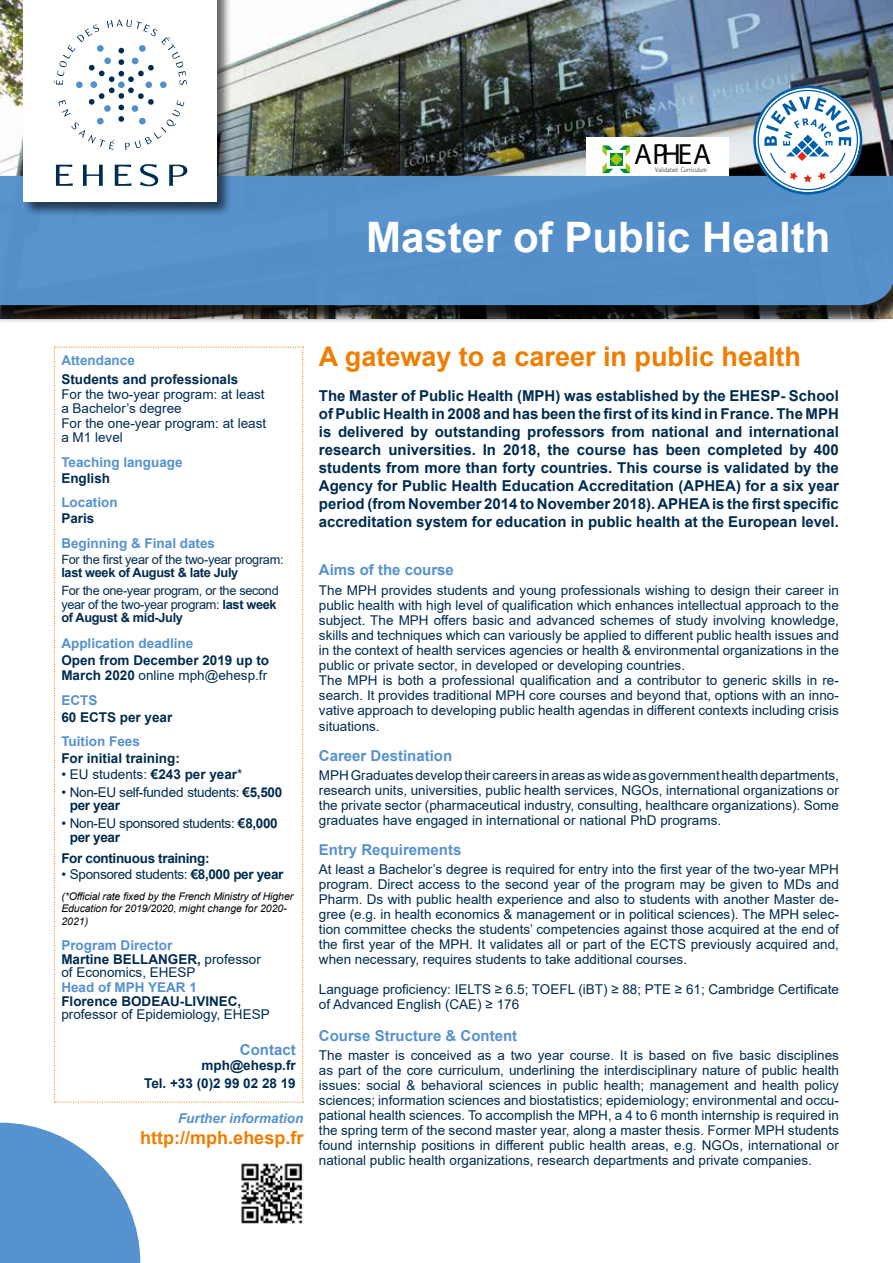
<style>
.page{position:relative;width:893px;height:1263px;background:#fff}
.page>*{position:absolute;margin:0;border:0;box-sizing:border-box;transform-origin:0 0}
.t1{font:700 42px "Arial";color:#fff}
.t2{font:300 29.25px "Existence Unicase";color:#000}
.t3{font:700 27px "Arial";color:#ef7d00}
.t4{font:700 18px "Arial";color:#ef7d00}
.t5{font:700 15px/18px "Arial";color:#002c50;text-align:justify}
.t6{font:700 15px "Arial";color:#5692ce}
.t7{font:13.5px/15px "Arial";color:#002c50}
.t8{font:700 13.5px/15.6px "Arial";color:#002c50}
.t9{font:13.5px/13.5px "Arial";letter-spacing:-.025em;color:#002c50}
.t10{font:700 13.5px "Arial";color:#5692ce}
.t11{font:13.5px/15.6px "Arial";color:#002d59}
.t12{font:700 13.5px "Arial";letter-spacing:-.025em;color:#002c50}
.t13{font:italic 700 13.5px "Arial";color:#5692ce}
.t14{font:12.75px/13.5px "Arial";letter-spacing:-.025em;color:#002c50}
.t15{font:700 12.75px "Arial";letter-spacing:-.025em;color:#002c50}
.t16{font:italic 10.5px/12.6px "Arial";letter-spacing:-.01em;color:#000}
.t17{font:6.15px "Euphemia CAS";letter-spacing:.01em;color:#3c3c3b;scale:.85 1}
.s1{font-weight:400}
.s2{font-weight:400;color:#002d59}
.s3{color:#002c50}
.s4{font-weight:700}
.s5{font-weight:700;color:#5692ce}
</style>
<div class="page">
<img style="left:0;top:0;width:893px;height:176px">
<svg style="left:0;top:1123px;width:140px;height:140px"></svg>
<svg style="left:54px;top:347px;width:250px;height:756px"></svg>
<img style="left:241px;top:1163px;width:62px;height:61px">
<div style="left:0;top:178px;width:893px;height:146px;background:#000;opacity:.75"></div>
<div style="left:0;top:176px;width:893px;height:129px;background:#5590ca"></div>
<div style="left:23px;top:0;width:210px;height:218px;background:#000;opacity:.6"></div>
<div style="left:23px;top:0;width:194px;height:202px;background:#fff"></div>
<svg style="left:54px;top:19px;width:133px;height:131px"></svg>
<svg style="left:56px;top:165px;width:17px;height:21px"></svg>
<svg style="left:83px;top:165px;width:20px;height:21px"></svg>
<svg style="left:115px;top:165px;width:17px;height:21px"></svg>
<svg style="left:140px;top:164px;width:18px;height:22px"></svg>
<svg style="left:169px;top:165px;width:18px;height:21px"></svg>
<div style="left:586px;top:137px;width:142px;height:39px;background:#fff"></div>
<svg style="left:602px;top:145px;width:28px;height:28px"></svg>
<svg style="left:753px;top:86px;width:109px;height:109px"></svg>
<h2 class="t2" style="left:634px;top:136px;width:35px">AP</h2>
<p class="t17" style="left:655px;top:165px;width:62px">Validated Curriculum</p>
<h2 class="t2" style="left:662px;top:136px;width:51px">HEA</h2>
<h1 class="t1" style="left:366px;top:208px;width:466px">Master of Public Health</h1>
<p class="t10" style="left:61px;top:351px;width:75px">Attendance</p>
<p class="t8" style="left:61px;top:371px;width:205px">Students and professionals<br><span class="s1">For the two-year program:</span> <span class="s2">at least</span></p>
<p class="t11" style="left:61px;top:400px;width:206px">a Bachelor’s degree<br><span class="s3">For the one-year program:</span> at least</p>
<p class="t11" style="left:61px;top:429px;width:63px">a M1 level</p>
<p class="t10" style="left:61px;top:453px;width:123px">Teaching language</p>
<p class="t8" style="left:61px;top:471px;width:50px">English</p>
<p class="t10" style="left:61px;top:493px;width:58px">Location</p>
<p class="t8" style="left:61px;top:510px;width:35px">Paris</p>
<p class="t10" style="left:61px;top:534px;width:155px">Beginning &amp; Final dates</p>
<p class="t14" style="left:61px;top:552px;width:224px">For the first year of the two-year program:</p>
<p class="t15" style="left:61px;top:564px;width:179px">last week of August &amp; late July</p>
<p class="t14" style="left:61px;top:584px;width:219px">For the one-year program, or the second year of the two-year program: <span class="s4">last week of August &amp; mid-July</span></p>
<p class="t10" style="left:61px;top:633px;width:134px">Application deadline</p>
<p class="t8" style="left:61px;top:653px;width:209px;line-height:15px">Open from December 2019 up to<br>March 2020 <span class="s1">online mph@ehesp.fr</span></p>
<p class="t10" style="left:61px;top:691px;width:38px">ECTS</p>
<p class="t8" style="left:61px;top:710px;width:113px">60 ECTS per year</p>
<p class="t10" style="left:61px;top:732px;width:80px">Tuition Fees</p>
<p class="t8" style="left:61px;top:751px;width:120px">For initial training:</p>
<p class="t7" style="left:61px;top:767px;width:183px">• EU students: <span class="s4">€243 per year</span>*</p>
<p class="t9" style="left:70px;top:785px;width:214px;text-indent:-9px">• Non-EU self-funded students: <span class="s4">€5,500 per year</span></p>
<p class="t9" style="left:70px;top:816px;width:209px;text-indent:-9px">• Non-EU sponsored students: <span class="s4">€8,000 per year</span></p>
<p class="t12" style="left:61px;top:849px;width:150px">For continuous training:</p>
<p class="t9" style="left:61px;top:867px;width:224px">• Sponsored students: <span class="s4">€8,000 per year</span></p>
<p class="t16" style="left:61px;top:890px;width:233px">(*Official rate fixed by the French Ministry of Higher<br>Education for 2019/2020, might change for 2020-<br>2021)</p>
<p class="t7" style="left:61px;top:939px;width:201px;line-height:13.5px"><span class="s5">Program Director<br></span><span class="s4">Martine BELLANGER,</span> professor of Economics, EHESP</p>
<p class="t10" style="left:61px;top:978px;width:137px">Head of MPH YEAR 1</p>
<p class="t8" style="left:61px;top:993px;width:182px">Florence BODEAU-LIVINEC,</p>
<p class="t7" style="left:61px;top:1007px;width:210px">professor of Epidemiology, EHESP</p>
<p class="t6" style="left:240px;top:1039px;width:57px">Contact</p>
<p class="t8" style="left:144px;top:1057px;width:153px;line-height:17.7px;text-align:right">mph@ehesp.fr<br>Tel. +33 (0)2 99 02 28 19</p>
<p class="t13" style="left:178px;top:1109px;width:127px">Further information</p>
<h3 class="t4" style="left:140px;top:1125px;width:165px">http://mph.ehesp.fr</h3>
<h3 class="t3" style="left:319px;top:338px;width:484px">A gateway to a career in public health</h3>
<p class="t5" style="left:319px;top:387px;width:522px">The Master of Public Health (MPH) was established by the EHESP- School of Public Health in 2008 and has been the first of its kind in France. The MPH is delivered by outstanding professors from national and international research universities. In 2018, the course has been completed by 400 students from more than forty countries. This course is validated by the Agency for Public Health Education Accreditation (APHEA) for a six year period (from November 2014 to November 2018). APHEA is the first specific accreditation system for education in public health at the European level.</p>
<p class="t6" style="left:319px;top:560px;width:137px">Aims of the course</p>
<p class="t7" style="left:319px;top:582px;width:522px">The MPH provides students and young professionals wishing to design their career in public health with high level of qualification which enhances intellectual approach to the subject. The MPH offers basic and advanced schemes of study involving knowledge, skills and techniques which can variously be applied to different public health issues and in the context of health services agencies or health &amp; environmental organizations in the public or private sector, in developed or developing countries.<br>The MPH is both a professional qualification and a contributor to generic skills in re&shy;search. It provides traditional MPH core courses and beyond that, options with an inno&shy;vative approach to developing public health agendas in different contexts including crisis situations.</p>
<p class="t6" style="left:319px;top:745px;width:135px">Career Destination</p>
<p class="t7" style="left:319px;top:768px;width:522px;text-align:justify">MPH Graduates develop their careers in areas as wide as government health departments, research units, universities, public health services, NGOs, international organizations or the private sector (pharmaceutical industry, consulting, healthcare organizations). Some graduates have engaged in international or national PhD programs.</p>
<p class="t6" style="left:319px;top:839px;width:144px">Entry Requirements</p>
<p class="t7" style="left:319px;top:862px;width:522px;text-align:justify">At least a Bachelor’s degree is required for entry into the first year of the two-year MPH program. Direct access to the second year of the program may be given to MDs and Pharm. Ds with public health experience and also to students with another Master de&shy;gree (e.g. in health economics &amp; management or in political sciences). The MPH selec&shy;tion committee checks the students’ competencies against those acquired at the end of the first year of the MPH. It validates all or part of the ECTS previously acquired and, when necessary, requires students to take additional courses.</p>
<p class="t7" style="left:319px;top:982px;width:522px">Language proficiency: IELTS ≥ 6.5; TOEFL (iBT) ≥ 88; PTE ≥ 61; Cambridge Certificate of Advanced English (CAE) ≥ 176</p>
<p class="t6" style="left:319px;top:1025px;width:200px">Course Structure &amp; Content</p>
<p class="t7" style="left:319px;top:1048px;width:522px;text-align:justify">The master is conceived as a two year course. It is based on five basic disciplines as part of the core curriculum, underlining the interdisciplinary nature of public health issues: social &amp; behavioral sciences in public health; management and health policy sciences; information sciences and biostatistics; epidemiology; environmental and occu&shy;pational health sciences. To accomplish the MPH, a 4 to 6 month internship is required in the spring term of the second master year, along a master thesis. Former MPH students found internship positions in different public health areas, e.g. NGOs, international or national public health organizations, research departments and private companies.</p>
</div>
